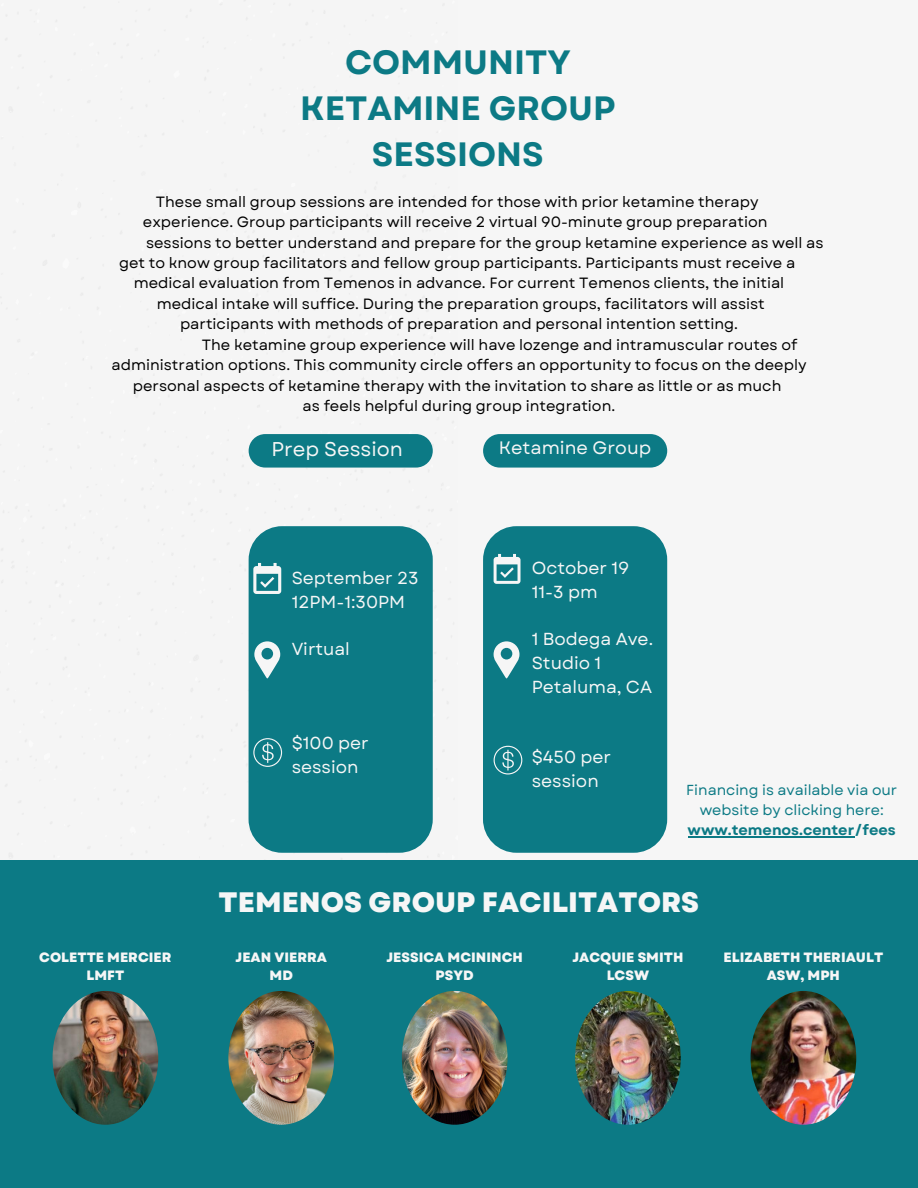
<style>
.page{position:relative;width:918px;height:1188px;background:#f6f6f6}
.page>*{position:absolute;margin:0;border:0;box-sizing:border-box;transform-origin:0 0}
.t1{font:700 33.75px/46.2px "Garet";color:#0c7a85;text-align:center}
.t2{font:800 28.2px "Garet";color:#f6f6f6}
.t3{font:19.95px "Garet";color:#f6f6f6}
.t4{font:18px "Garet";color:#f6f6f6}
.t5{font:17.4px/23.7px "Garet";color:#f6f6f6}
.t6{font:14.85px/20.4px "Garet";color:#000}
.t7{font:14.55px/20.2px "Garet";color:#0c7a85;text-align:center}
.t8{font:700 14.55px "Garet";color:#0c7a85}
.t9{font:800 13.5px/18px "Garet";color:#f6f6f6;text-align:center}
</style>
<div class="page">
<div style="left:0;top:861px;width:918px;height:327px;background:#0c7a85"></div>
<img style="left:402px;top:991px;width:106px;height:134px;border-radius:50%">
<img style="left:228px;top:991px;width:106px;height:134px;border-radius:50%">
<img style="left:53px;top:991px;width:105px;height:134px;border-radius:50%">
<img style="left:575px;top:991px;width:106px;height:134px;border-radius:50%">
<img style="left:751px;top:991px;width:105px;height:134px;border-radius:50%">
<div style="left:249px;top:526px;width:184px;height:327px;background:#0c7a85;border-radius:33px"></div>
<div style="left:483px;top:526px;width:184px;height:327px;background:#0c7a85;border-radius:33px"></div>
<div style="left:249px;top:434px;width:184px;height:34px;background:#0c7a85;border-radius:17px"></div>
<div style="left:483px;top:434px;width:184px;height:34px;background:#0c7a85;border-radius:17px"></div>
<svg style="left:253px;top:738px;width:29px;height:29px"></svg>
<svg style="left:254px;top:641px;width:26px;height:38px"></svg>
<svg style="left:253px;top:563px;width:28px;height:31px"></svg>
<svg style="left:494px;top:554px;width:27px;height:30px"></svg>
<svg style="left:494px;top:641px;width:25px;height:38px"></svg>
<svg style="left:494px;top:746px;width:28px;height:29px"></svg>
<hr style="left:688px;top:836px;width:166px;height:1px;background:#0c7a85">
<p class="t1" style="left:300px;top:39px;width:317px">COMMUNITY<br>KETAMINE GROUP<br>SESSIONS</p>
<p class="t6" style="left:156px;top:191px;width:604px">These small group sessions are intended for those with prior ketamine therapy</p>
<h3 class="t6" style="left:143px;top:212px;width:626px">experience. Group participants will receive 2 virtual 90-minute group preparation</h3>
<p class="t6" style="left:146px;top:232px;width:679px">sessions to better understand and prepare for the group ketamine experience as well as</p>
<p class="t6" style="left:119px;top:253px;width:678px">get to know group facilitators and fellow group participants. Participants must receive a</p>
<p class="t6" style="left:134px;top:273px;width:652px">medical evaluation from Temenos in advance. For current Temenos clients, the initial</p>
<h4 class="t6" style="left:157px;top:294px;width:610px">medical intake will suffice. During the preparation groups, facilitators will assist</h4>
<h4 class="t6" style="left:180px;top:314px;width:559px">participants with methods of preparation and personal intention setting.</h4>
<h4 class="t6" style="left:112px;top:334px;width:696px;text-indent:90px">The ketamine group experience will have lozenge and intramuscular routes of administration options. This community circle offers an opportunity to focus on the deeply</h4>
<p class="t6" style="left:133px;top:375px;width:650px">personal aspects of ketamine therapy with the invitation to share as little or as much</p>
<p class="t6" style="left:303px;top:396px;width:314px">as feels helpful during group integration.</p>
<h2 class="t3" style="left:271px;top:435px;width:133px">Prep Session</h2>
<h5 class="t4" style="left:499px;top:435px;width:154px">Ketamine Group</h5>
<h3 class="t5" style="left:292px;top:566px;width:128px">September 23<br>12PM-1:30PM</h3>
<p class="t5" style="left:292px;top:637px;width:60px">Virtual</p>
<p class="t5" style="left:292px;top:732px;width:79px">$100 per session</p>
<p class="t5" style="left:532px;top:557px;width:99px">October 19<br>11-3 pm</p>
<p class="t5" style="left:532px;top:627px;width:123px">1 Bodega Ave.<br>Studio 1<br>Petaluma, CA</p>
<p class="t5" style="left:532px;top:746px;width:81px">$450 per session</p>
<p class="t7" style="left:686px;top:780px;width:213px">Financing is available via our website by clicking here:</p>
<h5 class="t8" style="left:688px;top:820px;width:210px">www.temenos.center/fees</h5>
<p class="t2" style="left:219px;top:882px;width:482px">TEMENOS GROUP FACILITATORS</p>
<p class="t9" style="left:39px;top:948px;width:134px">COLETTE MERCIER<br>LMFT</p>
<p class="t9" style="left:386px;top:948px;width:138px">JESSICA MCININCH<br>PSYD</p>
<p class="t9" style="left:236px;top:948px;width:93px">JEAN VIERRA<br>MD</p>
<p class="t9" style="left:572px;top:948px;width:113px">JACQUIE SMITH<br>LCSW</p>
<p class="t9" style="left:724px;top:948px;width:161px">ELIZABETH THERIAULT<br>ASW, MPH</p>
</div>
